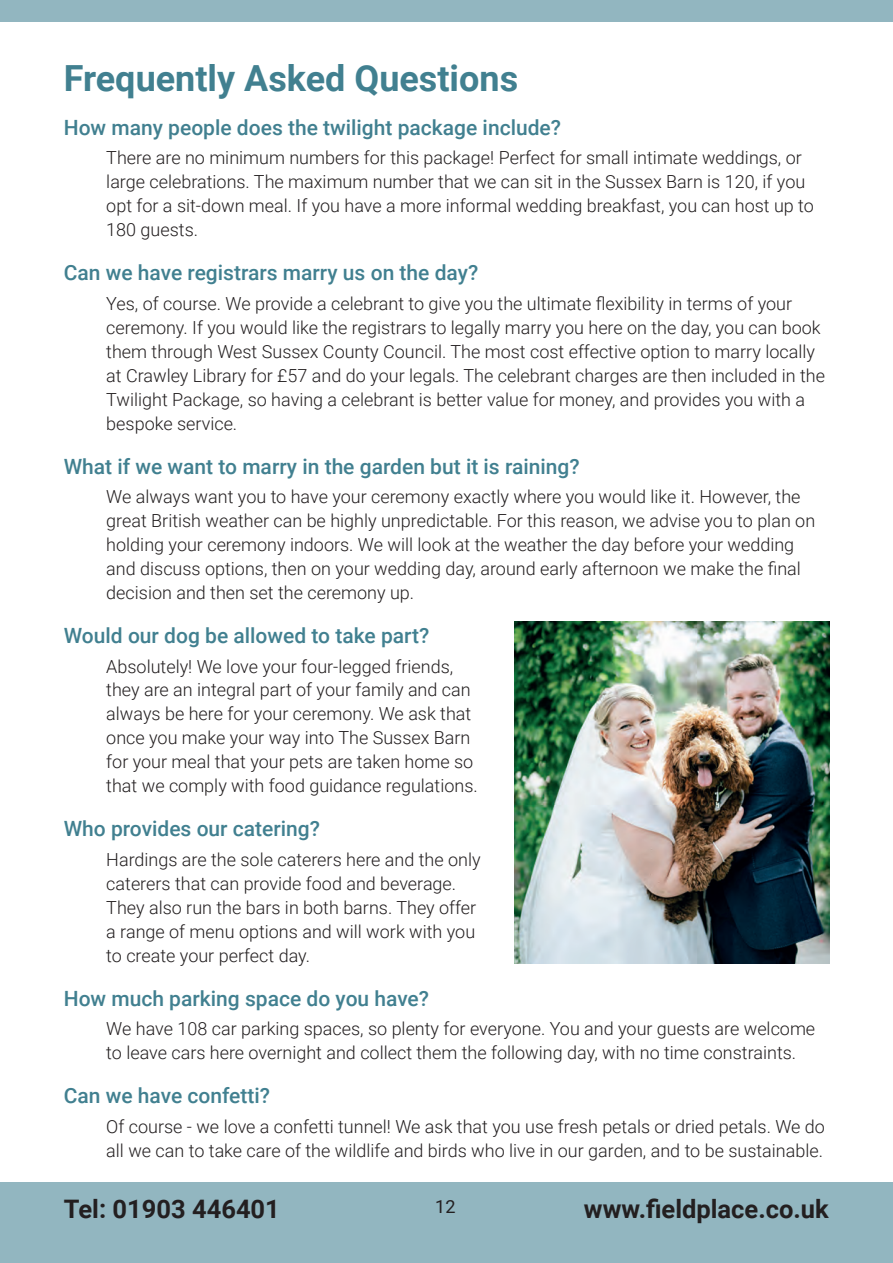
<style>
.page{position:relative;width:893px;height:1263px;background:#fff}
.page>*{position:absolute;margin:0;border:0;box-sizing:border-box;transform-origin:0 0}
.t1{font:700 36px "Roboto";color:#418090}
.Tickets_and_rule{font:700 25.5px "Roboto";color:#231f20}
.t2{font:500 21px "Roboto";color:#418090}
.t3{font:300 18px/24px "Roboto";color:#231f20}
.t4{font:18px "Roboto";color:#231f20}
</style>
<div class="page">
<div style="left:0;top:1182px;width:893px;height:81px;background:#92b6c0"></div>
<div style="left:0;top:0;width:893px;height:21px;background:#92b6c0"></div>
<img style="left:515px;top:622px;width:314px;height:341px">
<p class="t1" style="left:64px;top:53px;width:456px">Frequently Asked Questions</p>
<p class="t2" style="left:64px;top:113px;width:499px">How many people does the twilight package include?</p>
<p class="t3" style="left:106px;top:145px;width:709px">There are no minimum numbers for this package! Perfect for small intimate weddings, or large celebrations. The maximum number that we can sit in the Sussex Barn is 120, if you opt for a sit-down meal. If you have a more informal wedding breakfast, you can host up to 180 guests.</p>
<p class="t2" style="left:64px;top:258px;width:416px">Can we have registrars marry us on the day?</p>
<p class="t3" style="left:106px;top:291px;width:720px">Yes, of course. We provide a celebrant to give you the ultimate flexibility in terms of your ceremony. If you would like the registrars to legally marry you here on the day, you can book them through West Sussex County Council. The most cost effective option to marry locally at Crawley Library for £57 and do your legals. The celebrant charges are then included in the Twilight Package, so having a celebrant is better value for money, and provides you with a bespoke service.</p>
<p class="t2" style="left:64px;top:451px;width:517px">What if we want to marry in the garden but it is raining?</p>
<p class="t3" style="left:106px;top:484px;width:710px">We always want you to have your ceremony exactly where you would like it. However, the great British weather can be highly unpredictable. For this reason, we advise you to plan on holding your ceremony indoors. We will look at the weather the day before your wedding and discuss options, then on your wedding day, around early afternoon we make the final decision and then set the ceremony up.</p>
<p class="t2" style="left:64px;top:621px;width:367px">Would our dog be allowed to take part?</p>
<p class="t3" style="left:106px;top:653px;width:373px">Absolutely! We love your four-legged friends, they are an integral part of your family and can always be here for your ceremony. We ask that once you make your way into The Sussex Barn for your meal that your pets are taken home so that we comply with food guidance regulations.</p>
<p class="t2" style="left:64px;top:814px;width:258px">Who provides our catering?</p>
<p class="t3" style="left:106px;top:847px;width:376px">Hardings are the sole caterers here and the only caterers that can provide food and beverage.<br>They also run the bars in both barns. They offer a range of menu options and will work with you to create your perfect day.</p>
<p class="t2" style="left:64px;top:983px;width:367px">How much parking space do you have?</p>
<p class="t3" style="left:106px;top:1016px;width:710px">We have 108 car parking spaces, so plenty for everyone. You and your guests are welcome to leave cars here overnight and collect them the following day, with no time constraints.</p>
<p class="t2" style="left:64px;top:1081px;width:208px">Can we have confetti?</p>
<p class="t3" style="left:106px;top:1113px;width:720px">Of course - we love a confetti tunnel! We ask that you use fresh petals or dried petals. We do all we can to take care of the wildlife and birds who live in our garden, and to be sustainable.</p>
<p class="Tickets_and_rule" style="left:64px;top:1191px;width:218px">Tel: 01903 446401</p>
<p class="t4" style="left:435px;top:1194px;width:22px">12</p>
<p class="Tickets_and_rule" style="left:584px;top:1191px;width:246px">www.fieldplace.co.uk</p>
</div>
